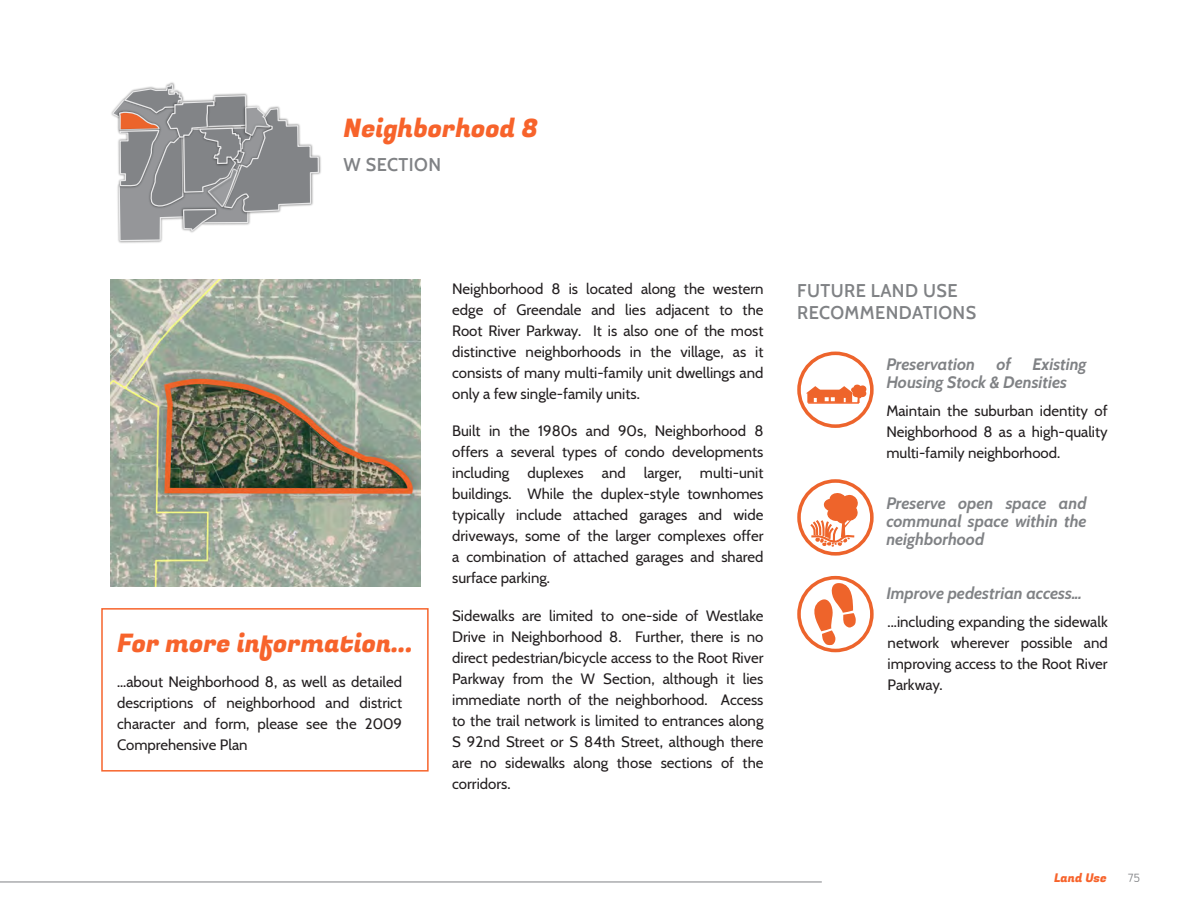
<style>
.page{position:relative;width:1188px;height:918px;background:#fff}
.page>*{position:absolute;margin:0;border:0;box-sizing:border-box;transform-origin:0 0}
.Header_1{font:25.5px "Fugaz One";color:#f7632b}
.Header_2{font:600 18px/21.6px "Cabin";letter-spacing:.025em;color:#808285}
.Header_3{font:italic 700 16.5px/18px "Cabin";color:#808285}
.Body_Text{font:15px/21px "Cabin";color:#231f20;text-align:justify}
.t1{font:12px "Fugaz One";color:#f7632b}
.t2{font:12px "Didact Gothic";color:#808285}
</style>
<div class="page">
<hr style="left:0;top:882px;width:822px;height:1px;background:#808285">
<img style="left:111px;top:280px;width:309px;height:307px">
<svg style="left:112px;top:84px;width:208px;height:157px"></svg>
<div style="left:101px;top:608px;width:328px;height:164px;border:2px solid #f7642c"></div>
<div style="left:797px;top:479px;width:77px;height:77px;border:4px solid #ed642c;border-radius:50%"></div>
<svg style="left:808px;top:492px;width:50px;height:55px"></svg>
<div style="left:797px;top:352px;width:77px;height:76px;border:4px solid #ed642c;border-radius:50%"></div>
<hr style="left:808px;top:402px;width:51px;height:2px;background:#f7632b">
<div style="left:797px;top:576px;width:77px;height:76px;border:4px solid #ed642c;border-radius:50%"></div>
<svg style="left:809px;top:582px;width:47px;height:63px"></svg>
<svg style="left:806px;top:384px;width:61px;height:19px"></svg>
<p class="Header_1" style="left:344px;top:110px;width:196px">Neighborhood 8</p>
<p class="Header_2" style="left:344px;top:153px;width:99px">W SECTION</p>
<p class="Header_1" style="left:117px;top:625px;width:298px">For more information...</p>
<p class="Body_Text" style="left:117px;top:670px;width:287px">...about Neighborhood 8, as well as detailed descriptions of neighborhood and district character and form, please see the 2009<br>Comprehensive Plan</p>
<p class="Body_Text" style="left:452px;top:277px;width:313px">Neighborhood 8 is located along the western edge of Greendale and lies adjacent to the Root River Parkway. It is also one of the most distinctive neighborhoods in the village, as it consists of many multi-family unit dwellings and only a few single-family units.</p>
<p class="Body_Text" style="left:452px;top:420px;width:313px">Built in the 1980s and 90s, Neighborhood 8 offers a several types of condo developments including duplexes and larger, multi-unit buildings. While the duplex-style townhomes typically include attached garages and wide driveways, some of the larger complexes offer a combination of attached garages and shared surface parking.</p>
<p class="Body_Text" style="left:452px;top:604px;width:313px">Sidewalks are limited to one-side of Westlake Drive in Neighborhood 8. Further, there is no direct pedestrian/bicycle access to the Root River Parkway from the W Section, although it lies immediate north of the neighborhood. Access to the trail network is limited to entrances along S 92nd Street or S 84th Street, although there are no sidewalks along those sections of the corridors.</p>
<p class="Header_2" style="left:797px;top:279px;width:180px">FUTURE LAND USE<br>RECOMMENDATIONS</p>
<p class="Header_3" style="left:886px;top:354px;width:90px">Preservation</p>
<p class="Header_3" style="left:996px;top:354px;width:16px">of</p>
<p class="Header_3" style="left:886px;top:354px;width:202px;text-indent:146px">Existing<br>Housing Stock &amp; Densities</p>
<p class="Body_Text" style="left:886px;top:400px;width:223px">Maintain the suburban identity of Neighborhood 8 as a high-quality multi-family neighborhood.</p>
<p class="Header_3" style="left:886px;top:492px;width:202px;text-align:justify">Preserve open space and communal space within the neighborhood</p>
<p class="Header_3" style="left:886px;top:583px;width:197px">Improve pedestrian access...</p>
<p class="Body_Text" style="left:888px;top:610px;width:222px">...including expanding the sidewalk network wherever possible and improving access to the Root River Parkway.</p>
<p class="t1" style="left:1054px;top:870px;width:54px">Land Use</p>
<p class="t2" style="left:1128px;top:869px;width:14px">75</p>
</div>
